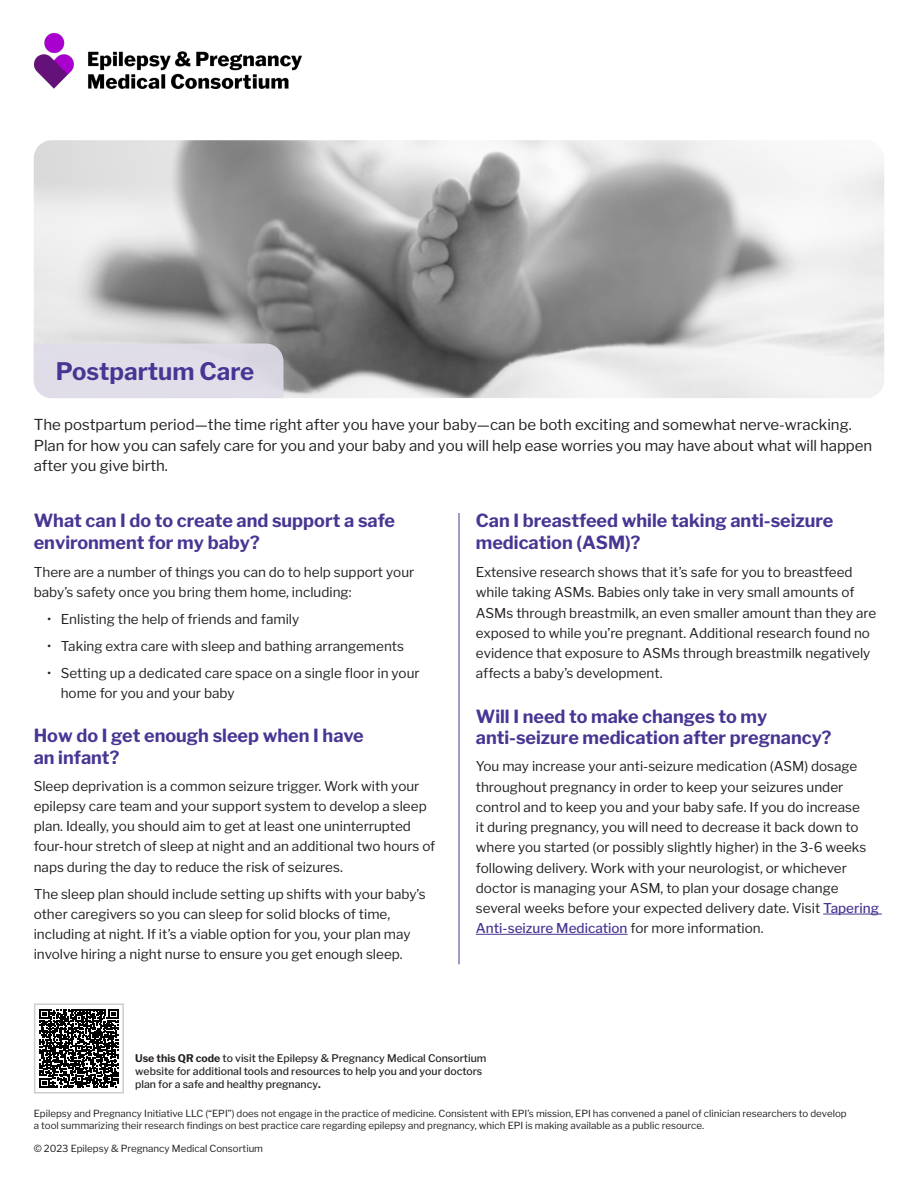
<style>
.page{position:relative;width:918px;height:1188px;background:#fff}
.page>*{position:absolute;margin:0;border:0;box-sizing:border-box;transform-origin:0 0}
.t1{font:700 24px "Libre Franklin";color:#493593}
.t2{font:700 18px/21.6px "Libre Franklin";color:#493593}
.t3{font:15px/20.2px "Libre Franklin";letter-spacing:-.005em;color:#231f20}
.t4{font:13.5px/20.2px "Libre Franklin";color:#231f20}
.t5{font:500 10.5px/12.6px "Libre Franklin";color:#231f20}
.t6{font:9.75px/12px "Libre Franklin";color:#231f20}
.s1{font-weight:500;color:#493593}
.s2{font-weight:700}
</style>
<div class="page">
<img style="left:34px;top:34px;width:267px;height:54px">
<svg style="left:40px;top:1009px;width:78px;height:79px"></svg>
<div style="left:34px;top:1004px;width:90px;height:90px;border:2px solid #cdcdcd"></div>
<img style="left:34px;top:140px;width:850px;height:258px">
<hr style="left:823px;top:914px;width:59px;height:1px;background:#493593">
<hr style="left:476px;top:934px;width:152px;height:1px;background:#493593">
<hr style="left:459px;top:513px;width:1px;height:451px;background:#493593">
<div style="left:34px;top:343px;width:250px;height:55px;background:#e0dde9"></div>
<p class="t1" style="left:56px;top:357px;width:200px">Postpartum Care</p>
<p class="t3" style="left:34px;top:415px;width:840px">The postpartum period—the time right after you have your baby—can be both exciting and somewhat nerve-wracking.<br>Plan for how you can safely care for you and your baby and you will help ease worries you may have about what will happen after you give birth.</p>
<p class="t2" style="left:34px;top:510px;width:363px">What can I do to create and support a safe environment for my baby?</p>
<p class="t4" style="left:34px;top:562px;width:382px">There are a number of things you can do to help support your baby’s safety once you bring them home, including:</p>
<p class="t4" style="left:47px;top:609px;width:254px">• Enlisting the help of friends and family</p>
<p class="t4" style="left:47px;top:636px;width:358px">• Taking extra care with sleep and bathing arrangements</p>
<p class="t4" style="left:61px;top:663px;width:360px;text-indent:-14px">• Setting up a dedicated care space on a single floor in your home for you and your baby</p>
<p class="t2" style="left:34px;top:725px;width:332px">How do I get enough sleep when I have an infant?</p>
<p class="t4" style="left:34px;top:776px;width:403px">Sleep deprivation is a common seizure trigger. Work with your epilepsy care team and your support system to develop a sleep plan. Ideally, you should aim to get at least one uninterrupted four-hour stretch of sleep at night and an additional two hours of naps during the day to reduce the risk of seizures.</p>
<p class="t4" style="left:34px;top:884px;width:393px">The sleep plan should include setting up shifts with your baby’s other caregivers so you can sleep for solid blocks of time, including at night. If it’s a viable option for you, your plan may involve hiring a night nurse to ensure you get enough sleep.</p>
<p class="t2" style="left:476px;top:510px;width:359px">Can I breastfeed while taking anti-seizure medication (ASM)?</p>
<p class="t4" style="left:476px;top:562px;width:402px">Extensive research shows that it’s safe for you to breastfeed while taking ASMs. Babies only take in very small amounts of ASMs through breastmilk, an even smaller amount than they are exposed to while you’re pregnant. Additional research found no evidence that exposure to ASMs through breastmilk negatively affects a baby’s development.</p>
<p class="t2" style="left:476px;top:706px;width:357px">Will I need to make changes to my anti-seizure medication after pregnancy?</p>
<p class="t4" style="left:476px;top:756px;width:405px">You may increase your anti-seizure medication (ASM) dosage throughout pregnancy in order to keep your seizures under control and to keep you and your baby safe. If you do increase<br>it during pregnancy, you will need to decrease it back down to where you started (or possibly slightly higher) in the 3-6 weeks following delivery. Work with your neurologist, or whichever doctor is managing your ASM, to plan your dosage change several weeks before your expected delivery date. Visit <span class="s1">Tapering Anti-seizure Medication</span> for more information.</p>
<p class="t5" style="left:135px;top:1052px;width:353px"><span class="s2">Use this QR code</span> to visit the Epilepsy &amp; Pregnancy Medical Consortium website for additional tools and resources to help you and your doctors plan for a safe and healthy pregnancy<span class="s2">.</span></p>
<p class="t6" style="left:34px;top:1107px;width:814px">Epilepsy and Pregnancy Initiative LLC (“EPI”) does not engage in the practice of medicine. Consistent with EPI’s mission, EPI has convened a panel of clinician researchers to develop a tool summarizing their research findings on best practice care regarding epilepsy and pregnancy, which EPI is making available as a public resource.</p>
<p class="t6" style="left:34px;top:1142px;width:231px">© 2023 Epilepsy &amp; Pregnancy Medical Consortium</p>
</div>
